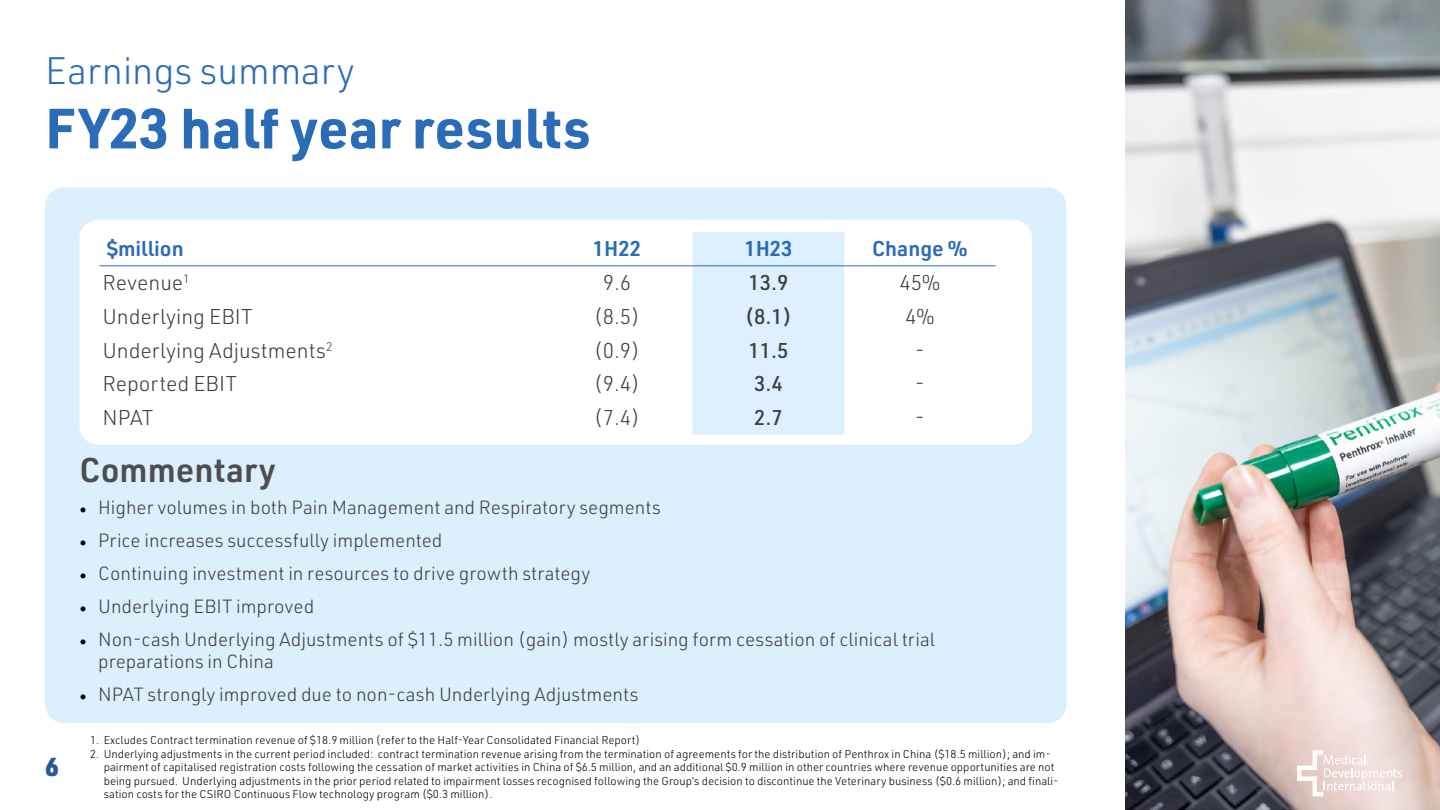
<style>
.page{position:relative;width:1440px;height:810px;background:#fff}
.page>*{position:absolute;margin:0;border:0;box-sizing:border-box;transform-origin:0 0}
.t1{font:700 55.5px "URWDIN";color:#2a6cb8}
.t2{font:300 37.5px "URWDIN";color:#2a6cb8}
.t3{font:600 33.75px "URWDIN";color:#4d4d4d}
.t4{font:900 25.5px "URWDIN";color:#2a5796}
.t5{font:300 21px "URWDIN";color:#404040}
.t6{font:600 21px "URWDIN";color:#296bb8}
.t7{font:500 21px "URWDIN";color:#404040}
.t8{font:300 18.75px/22.5px "URWDIN";color:#404040}
.t9{font:300 11.25px/13.5px "URWDIN";color:#000}
.s1{font-family:"Minion Pro";font-weight:400;color:#000}
</style>
<div class="page">
<div style="left:45px;top:188px;width:1021px;height:535px;background:#dceffd;border-radius:19px"></div>
<div style="left:79px;top:220px;width:953px;height:225px;background:#fff;border-radius:19px"></div>
<div style="left:693px;top:232px;width:151px;height:203px;background:#def0ff"></div>
<hr style="left:99px;top:265px;width:442px;height:1px;background:#2a6cb8">
<hr style="left:541px;top:265px;width:152px;height:1px;background:#2a6cb8">
<hr style="left:693px;top:265px;width:151px;height:1px;background:#2a6cb8">
<hr style="left:844px;top:265px;width:152px;height:1px;background:#2a6cb8">
<img style="left:1125px;top:0;width:315px;height:810px">
<svg style="left:1297px;top:750px;width:105px;height:46px"></svg>
<h2 class="t2" style="left:45px;top:46px;width:311px">Earnings summary</h2>
<h1 class="t1" style="left:45px;top:90px;width:547px">FY23 half year results</h1>
<h3 class="t6" style="left:107px;top:235px;width:78px">$million</h3>
<h3 class="t6" style="left:593px;top:235px;width:50px">1H22</h3>
<h3 class="t6" style="left:744px;top:235px;width:50px">1H23</h3>
<h3 class="t6" style="left:872px;top:235px;width:97px">Change %</h3>
<h3 class="t5" style="left:102px;top:269px;width:89px">Revenue<sup>1</sup></h3>
<h3 class="t5" style="left:603px;top:269px;width:30px">9.6</h3>
<h3 class="t7" style="left:748px;top:269px;width:42px">13.9</h3>
<h3 class="t5" style="left:900px;top:269px;width:42px">45%</h3>
<h3 class="t5" style="left:102px;top:303px;width:152px">Underlying EBIT</h3>
<h3 class="t5" style="left:594px;top:303px;width:48px">(8.5)</h3>
<h3 class="t7" style="left:745px;top:302px;width:49px">(8.1)</h3>
<h3 class="t5" style="left:905px;top:303px;width:31px">4%</h3>
<h3 class="t5" style="left:102px;top:337px;width:232px">Underlying Adjustments<sup>2</sup></h3>
<h3 class="t5" style="left:594px;top:337px;width:48px">(0.9)</h3>
<h3 class="t7" style="left:748px;top:336px;width:42px">11.5</h3>
<h3 class="t5" style="left:915px;top:337px;width:12px">-</h3>
<h3 class="t5" style="left:102px;top:370px;width:136px">Reported EBIT</h3>
<h3 class="t5" style="left:594px;top:370px;width:48px">(9.4)</h3>
<h3 class="t7" style="left:754px;top:370px;width:30px">3.4</h3>
<h3 class="t5" style="left:915px;top:370px;width:12px">-</h3>
<h3 class="t5" style="left:102px;top:404px;width:53px">NPAT</h3>
<h3 class="t5" style="left:594px;top:404px;width:48px">(7.4)</h3>
<h3 class="t7" style="left:754px;top:404px;width:30px">2.7</h3>
<h3 class="t5" style="left:915px;top:404px;width:12px">-</h3>
<h3 class="t3" style="left:79px;top:447px;width:198px">Commentary</h3>
<h3 class="t4" style="left:45px;top:750px;width:15px">6</h3>
<h3 class="t8" style="left:79px;top:496px;width:583px"><span class="s1">•</span> Higher volumes in both Pain Management and Respiratory segments</h3>
<h3 class="t8" style="left:79px;top:529px;width:365px"><span class="s1">•</span> Price increases successfully implemented</h3>
<h3 class="t8" style="left:79px;top:562px;width:513px"><span class="s1">•</span> Continuing investment in resources to drive growth strategy</h3>
<h3 class="t8" style="left:79px;top:595px;width:236px"><span class="s1">•</span> Underlying EBIT improved</h3>
<h3 class="t8" style="left:98px;top:628px;width:839px;text-indent:-19px"><span class="s1">•</span> Non-cash Underlying Adjustments of $11.5 million (gain) mostly arising form cessation of clinical trial preparations in China</h3>
<h3 class="t8" style="left:79px;top:683px;width:561px"><span class="s1">•</span> NPAT strongly improved due to non-cash Underlying Adjustments</h3>
<p class="t9" style="left:90px;top:733px;width:552px">1. Excludes Contract termination revenue of $18.9 million (refer to the Half-Year Consolidated Financial Report)</p>
<p class="t9" style="left:104px;top:747px;width:956px;text-indent:-14px">2. Underlying adjustments in the current period included: contract termination revenue arising from the termination of agreements for the distribution of Penthrox in China ($18.5 million); and im&shy;pairment of capitalised registration costs following the cessation of market activities in China of $6.5 million, and an additional $0.9 million in other countries where revenue opportunities are not being pursued. Underlying adjustments in the prior period related to impairment losses recognised following the Group’s decision to discontinue the Veterinary business ($0.6 million); and finali&shy;sation costs for the CSIRO Continuous Flow technology program ($0.3 million).</p>
</div>
